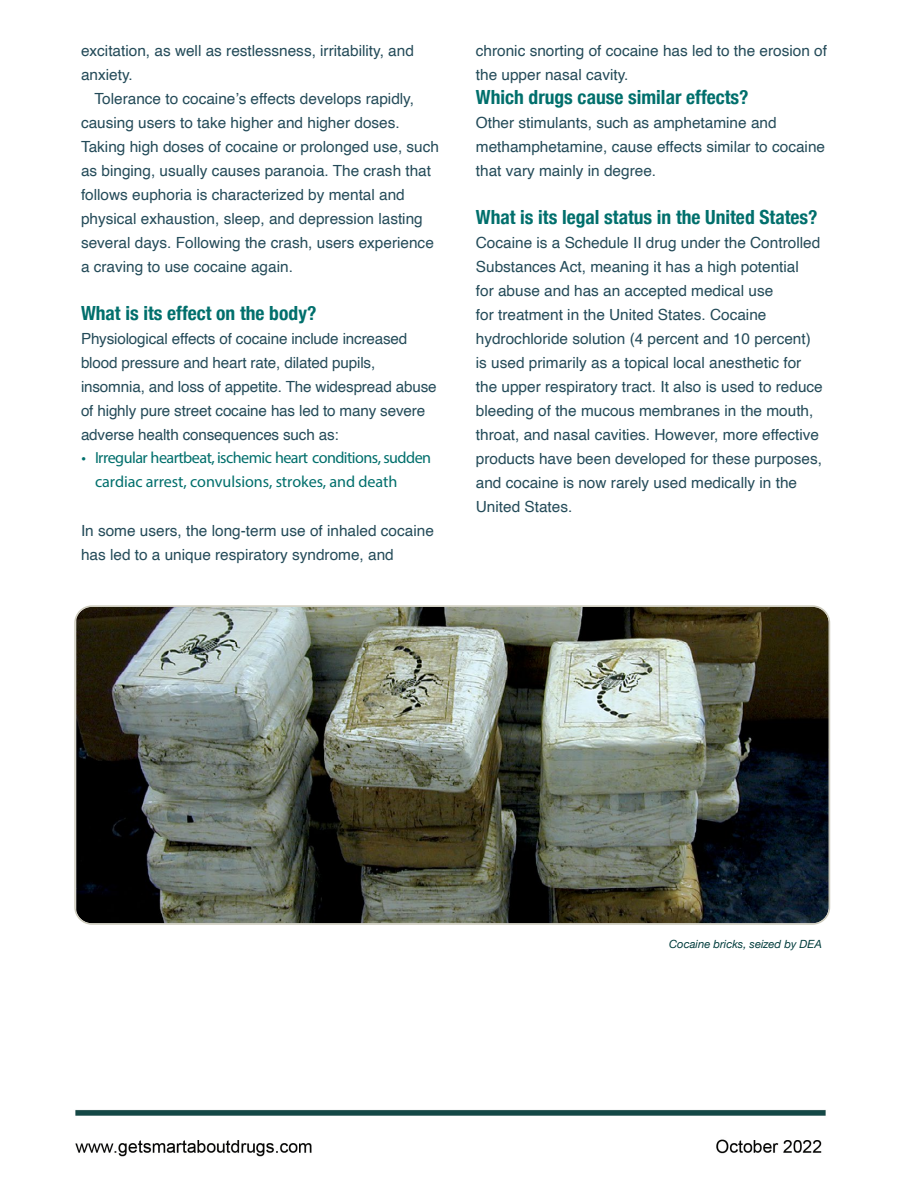
<style>
.page{position:relative;width:918px;height:1188px;background:#fff}
.page>*{position:absolute;margin:0;border:0;box-sizing:border-box;transform-origin:0 0}
.t1{font:700 condensed 19.5px "Helvetica Neue";color:#006f6c}
.t2{font:16.2px/24.6px "Myriad Pro";letter-spacing:-.035em;color:#006f6c}
.t3{font:15.3px/24px "Helvetica";color:#244b59}
.t4{font:italic 11.25px "Helvetica Neue";color:#003c3c}
</style>
<div class="page">
<img style="left:77px;top:608px;width:750px;height:314px">
<div style="left:74px;top:605px;width:756px;height:320px;border:2px solid #cdcbbc;border-radius:17px"></div>
<img style="left:75px;top:1109px;width:751px;height:48px">
<p class="t3" style="left:81px;top:39px;width:334px">excitation, as well as restlessness, irritability, and anxiety.</p>
<p class="t3" style="left:81px;top:87px;width:360px;text-indent:13px">Tolerance to cocaine’s effects develops rapidly, causing users to take higher and higher doses.<br>Taking high doses of cocaine or prolonged use, such as binging, usually causes paranoia. The crash that follows euphoria is characterized by mental and physical exhaustion, sleep, and depression lasting several days. Following the crash, users experience a craving to use cocaine again.</p>
<h2 class="t1" style="left:81px;top:296px;width:237px">What is its effect on the body?</h2>
<p class="t3" style="left:81px;top:327px;width:357px">Physiological effects of cocaine include increased blood pressure and heart rate, dilated pupils, insomnia, and loss of appetite. The widespread abuse of highly pure street cocaine has led to many severe adverse health consequences such as:</p>
<p class="t2" style="left:95px;top:445px;width:338px;text-indent:-13px">• Irregular heartbeat, ischemic heart conditions, sudden cardiac arrest, convulsions, strokes, and death</p>
<p class="t3" style="left:81px;top:519px;width:354px">In some users, the long-term use of inhaled cocaine has led to a unique respiratory syndrome, and</p>
<p class="t3" style="left:476px;top:39px;width:353px">chronic snorting of cocaine has led to the erosion of the upper nasal cavity.</p>
<h2 class="t1" style="left:476px;top:80px;width:274px">Which drugs cause similar effects?</h2>
<p class="t3" style="left:476px;top:111px;width:351px">Other stimulants, such as amphetamine and methamphetamine, cause effects similar to cocaine that vary mainly in degree.</p>
<h2 class="t1" style="left:476px;top:200px;width:343px">What is its legal status in the United States?</h2>
<p class="t3" style="left:476px;top:231px;width:348px">Cocaine is a Schedule II drug under the Controlled Substances Act, meaning it has a high potential<br>for abuse and has an accepted medical use<br>for treatment in the United States. Cocaine hydrochloride solution (4 percent and 10 percent) is used primarily as a topical local anesthetic for the upper respiratory tract. It also is used to reduce bleeding of the mucous membranes in the mouth, throat, and nasal cavities. However, more effective products have been developed for these purposes, and cocaine is now rarely used medically in the United States.</p>
<p class="t4" style="left:669px;top:936px;width:154px">Cocaine bricks, seized by DEA</p>
</div>
